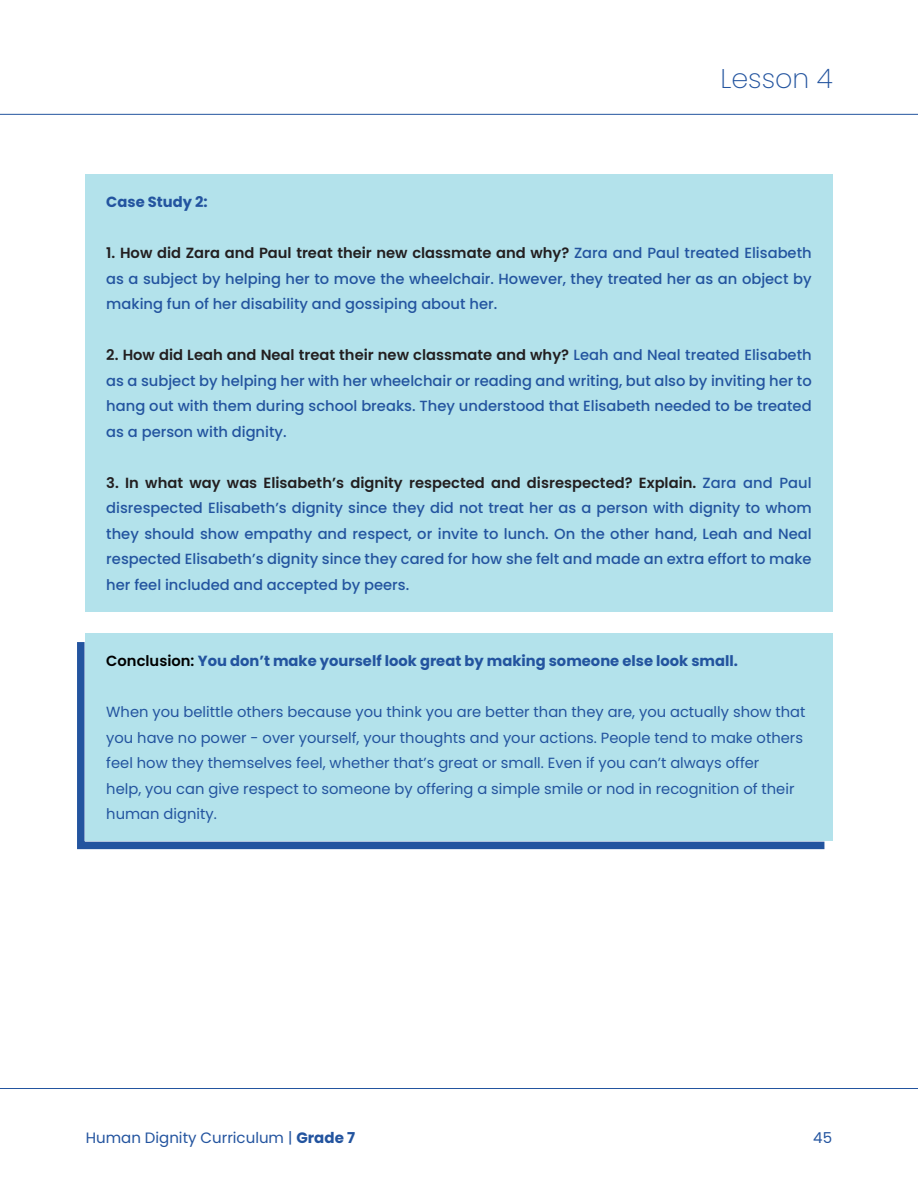
<style>
.page{position:relative;width:918px;height:1188px;background:#fff}
.page>*{position:absolute;margin:0;border:0;box-sizing:border-box;transform-origin:0 0}
.t1{font:200 27px "Poppins";color:#23549f}
.t2{font:15px "Poppins";color:#23549f}
.case_studies{font:500 14.7px/25.5px "Poppins";color:#23549f;text-align:justify}
.shadow_box{font:14.7px/25.5px "Poppins";color:#23549f}
.shadow_box-2{font:700 14.7px "Poppins";color:#23549f}
.case_studies-2{font:700 14.7px "Poppins";color:#23549f}
.s1{font-weight:600;color:#231f20}
.s2{font-weight:600;color:#000}
.s3{font-weight:700}
</style>
<div class="page">
<hr style="left:0;top:114px;width:918px;height:1px;background:#23549f">
<hr style="left:0;top:1088px;width:918px;height:1px;background:#23549f">
<div style="left:85px;top:175px;width:748px;height:54px;background:#b3e2eb"></div>
<div style="left:85px;top:226px;width:748px;height:105px;background:#b3e2eb"></div>
<div style="left:85px;top:328px;width:748px;height:131px;background:#b3e2eb"></div>
<div style="left:85px;top:455px;width:748px;height:157px;background:#b3e2eb"></div>
<div style="left:77px;top:635px;width:755px;height:215px;background:#b3e2eb"></div>
<h1 class="t1" style="left:720px;top:63px;width:114px">Lesson 4</h1>
<p class="case_studies-2" style="left:106px;top:193px;width:103px">Case Study 2:</p>
<p class="case_studies" style="left:106px;top:240px;width:707px"><span class="s1">1. How did Zara and Paul treat their new classmate and why?</span> Zara and Paul treated Elisabeth as a subject by helping her to move the wheelchair. However, they treated her as an object by making fun of her disability and gossiping about her.</p>
<p class="case_studies" style="left:106px;top:342px;width:707px"><span class="s1">2. How did Leah and Neal treat their new classmate and why?</span> Leah and Neal treated Elisabeth as a subject by helping her with her wheelchair or reading and writing, but also by inviting her to hang out with them during school breaks. They understood that Elisabeth needed to be treated as a person with dignity.</p>
<p class="case_studies" style="left:106px;top:470px;width:707px"><span class="s1">3. In what way was Elisabeth’s dignity respected and disrespected? Explain.</span> Zara and Paul disrespected Elisabeth’s dignity since they did not treat her as a person with dignity to whom they should show empathy and respect, or invite to lunch. On the other hand, Leah and Neal respected Elisabeth’s dignity since they cared for how she felt and made an extra effort to make her feel included and accepted by peers.</p>
<p class="shadow_box-2" style="left:106px;top:652px;width:633px"><span class="s2">Conclusion:</span> You don’t make yourself look great by making someone else look small.</p>
<p class="shadow_box" style="left:106px;top:699px;width:701px">When you belittle others because you think you are better than they are, you actually show that you have no power - over yourself, your thoughts and your actions. People tend to make others feel how they themselves feel, whether that’s great or small. Even if you can’t always offer<br>help, you can give respect to someone by offering a simple smile or nod in recognition of their human dignity.</p>
<p class="t2" style="left:86px;top:1129px;width:271px">Human Dignity Curriculum | <span class="s3">Grade 7</span></p>
<p class="t2" style="left:813px;top:1129px;width:20px">45</p>
</div>
